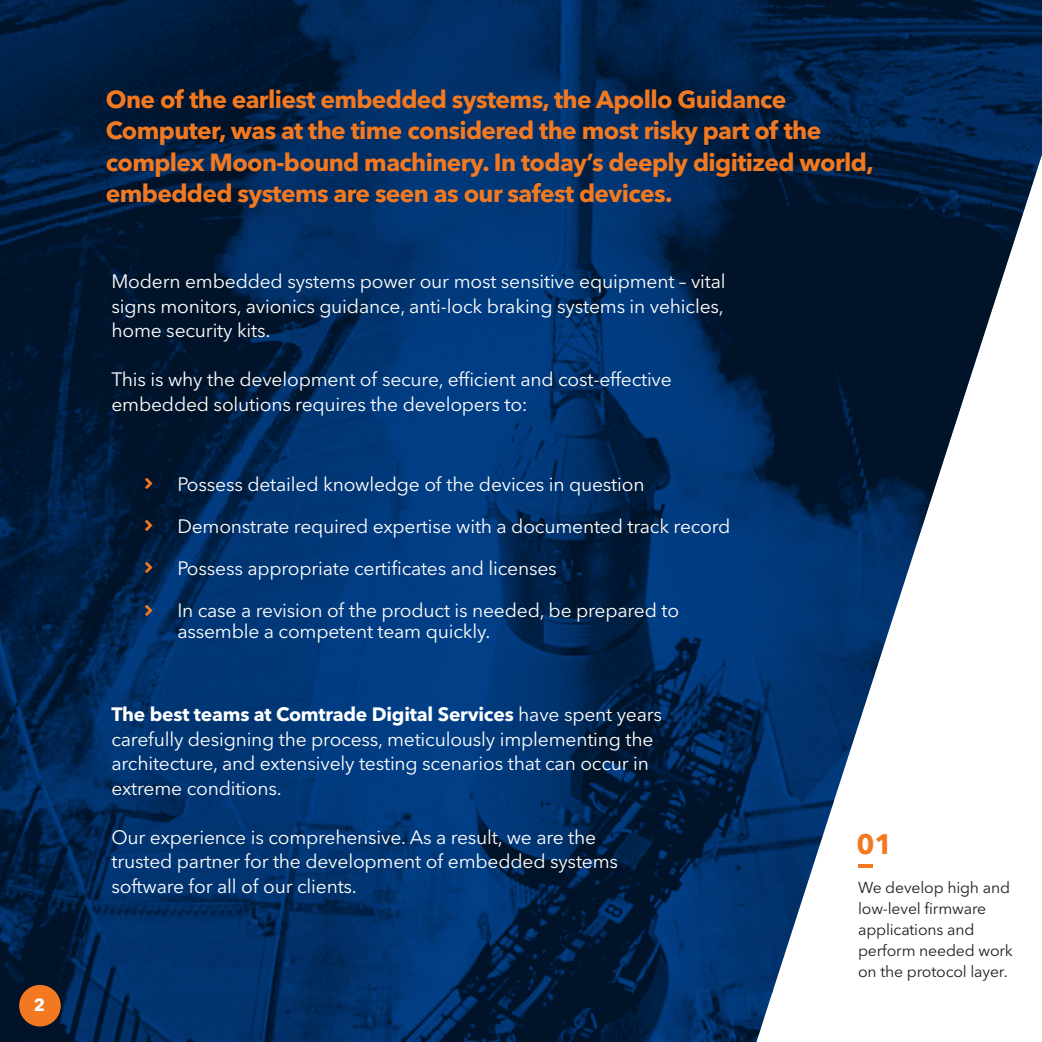
<style>
.page{position:relative;width:1042px;height:1042px;background:#fff}
.page>*{position:absolute;margin:0;border:0;box-sizing:border-box;transform-origin:0 0}
.t1{font:700 28px "Avenir Next LT Pro";color:#f37920}
.t2{font:700 24.5px/31.5px "Avenir Next LT Pro";letter-spacing:-.025em;color:#f37920}
.t3{font:19.25px/24.5px "Avenir Next LT Pro";letter-spacing:-.01em;color:#fff}
.t4{font:700 17.5px "Avenir Next LT Pro";color:#fff}
.t5{font:15.75px/21px "Avenir Next LT Pro";letter-spacing:-.01em;color:#231f20}
.s1{font-weight:700}
</style>
<div class="page">
<img style="left:0;top:0;width:1042px;height:1042px">
<div style="left:19px;top:985px;width:42px;height:41px;background:#f37920;border-radius:50%"></div>
<svg style="left:858px;top:863px;width:14px;height:4px"></svg>
<svg style="left:145px;top:477px;width:7px;height:11px"></svg>
<svg style="left:145px;top:520px;width:7px;height:11px"></svg>
<svg style="left:145px;top:562px;width:7px;height:11px"></svg>
<svg style="left:145px;top:605px;width:7px;height:11px"></svg>
<p class="t4" style="left:34px;top:994px;width:13px">2</p>
<p class="t2" style="left:106px;top:83px;width:769px">One of the earliest embedded systems, the Apollo Guidance Computer, was at the time considered the most risky part of the complex Moon-bound machinery. In today’s deeply digitized world, embedded systems are seen as our safest devices.</p>
<p class="t3" style="left:111px;top:269px;width:616px;text-align:justify">Modern embedded systems power our most sensitive equipment – vital signs monitors, avionics guidance, anti-lock braking systems in vehicles, home security kits.</p>
<p class="t3" style="left:111px;top:367px;width:562px">This is why the development of secure, efficient and cost-effective embedded solutions requires the developers to:</p>
<p class="t3" style="left:177px;top:463px;width:555px;line-height:42px">Possess detailed knowledge of the devices in question Demonstrate required expertise with a documented track record Possess appropriate certificates and licenses<br>In case a revision of the product is needed, be prepared to</p>
<p class="t3" style="left:177px;top:619px;width:315px">assemble a competent team quickly.</p>
<p class="t3" style="left:111px;top:702px;width:552px"><span class="s1">The best teams at Comtrade Digital Services</span> have spent years carefully designing the process, meticulously implementing the architecture, and extensively testing scenarios that can occur in extreme conditions.</p>
<p class="t3" style="left:111px;top:825px;width:508px">Our experience is comprehensive. As a result, we are the trusted partner for the development of embedded systems software for all of our clients.</p>
<h1 class="t1" style="left:856px;top:827px;width:37px">01</h1>
<p class="t5" style="left:858px;top:877px;width:156px">We develop high and low-level firmware applications and perform needed work on the protocol layer.</p>
</div>
